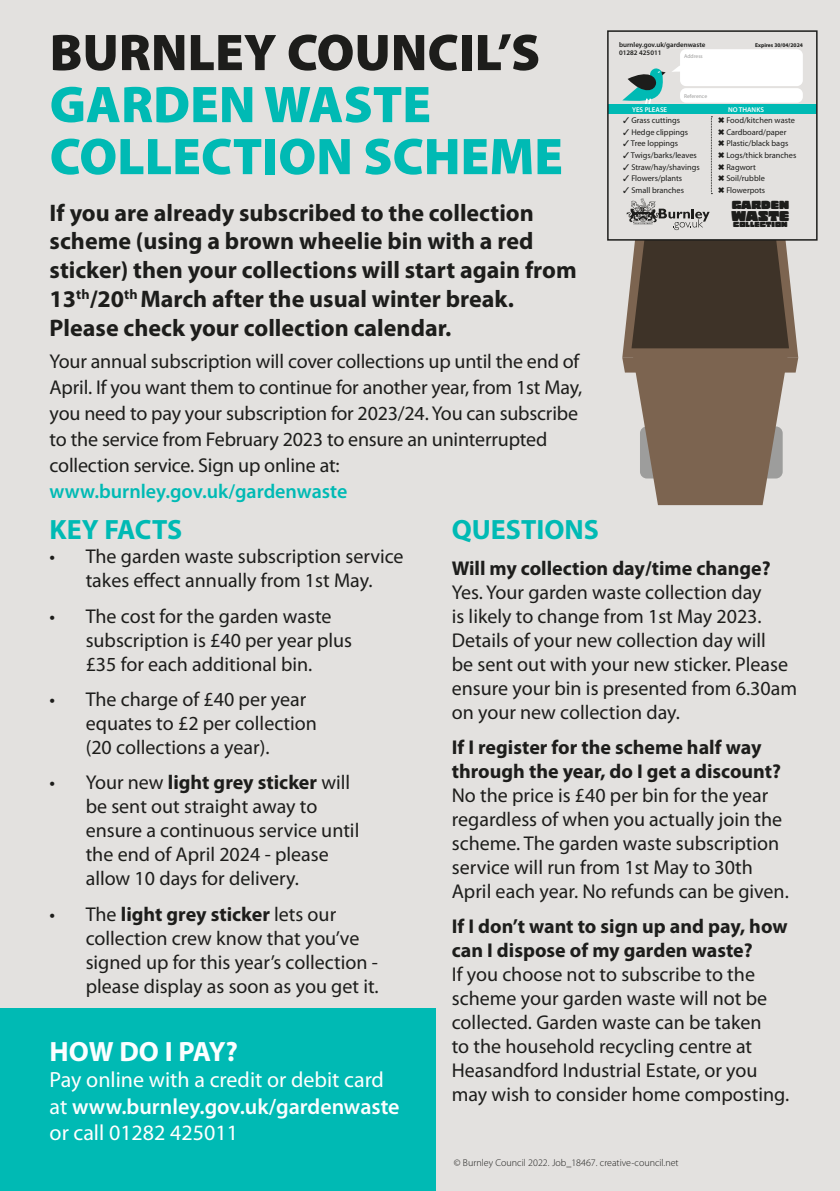
<style>
.page{position:relative;width:840px;height:1191px;background:#fff}
.page>*{position:absolute;margin:0;border:0;box-sizing:border-box;transform-origin:0 0}
.t1{font:900 52px/52px "Myriad Pro";color:#00bab4}
.t2{font:900 52px "Myriad Pro";color:#1d1d1b}
.t3{font:700 28px "Myriad Pro";color:#00bab4}
.t4{font:700 28px "Myriad Pro";letter-spacing:-.005em;color:#fcfeff}
.t5{font:700 24px/28.8px "Myriad Pro";color:#1d1d1b}
.t6{font:22px/26.4px "Myriad Pro";color:#fff}
.t7{font:20px/24px "Myriad Pro";color:#1d1d1b}
.t8{font:700 20px/24px "Myriad Pro";color:#1d1d1b}
.t9{font:600 20px "Myriad Pro";color:#00bab4}
.t10{font:13.2px "Copal Std Solid";letter-spacing:-.01em;color:#1d1d1b}
.t11{font:11px "Copal Std Solid";color:#1d1d1b}
.t12{font:300 10px "Myriad Pro";color:#1d1d1b}
.t13{font:8.4px/11.6px "Myriad Pro";color:#1d1d1b}
.t14{font:600 7px/8.4px "Myriad Pro";color:#1d1d1b}
.t15{font:600 7px "Myriad Pro";color:#fff}
.t16{font:7px "Copal Std Solid";color:#1d1d1b}
.t17{font:700 5.6px "Myriad Pro";color:#1d1d1b}
.t18{font:5.6px "Myriad Pro";color:#9d9d9c}
.s1{font-weight:700}
.s2{font-weight:600;color:#fcfeff}
</style>
<div class="page">
<div style="left:0;top:0;width:839px;height:1191px;background:#e3e1df"></div>
<div style="left:0;top:1008px;width:435px;height:183px;background:#00bab4"></div>
<div style="left:607px;top:105px;width:209px;height:9px;background:#00bab4"></div>
<div style="left:679px;top:49px;width:123px;height:37px;background:#fff;border-radius:6px"></div>
<div style="left:679px;top:88px;width:123px;height:15px;background:#fff;border-radius:6px"></div>
<svg style="left:622px;top:64px;width:61px;height:41px"></svg>
<svg style="left:622px;top:116px;width:175px;height:389px"></svg>
<div style="left:606px;top:30px;width:211px;height:211px;border:2px solid #1d1d1b"></div>
<h1 class="t2" style="left:50px;top:23px;width:491px">BURNLEY COUNCIL’S</h1>
<h1 class="t1" style="left:50px;top:79px;width:514px">GARDEN WASTE<br>COLLECTION SCHEME</h1>
<p class="t5" style="left:50px;top:198px;width:528px">If you are already subscribed to the collection scheme (using a brown wheelie bin with a red sticker) then your collections will start again from 13<sup>th</sup>/20<sup>th</sup> March after the usual winter break.<br>Please check your collection calendar.</p>
<p class="t7" style="left:50px;top:347px;width:534px;line-height:26px">Your annual subscription will cover collections up until the end of April. If you want them to continue for another year, from 1st May, you need to pay your subscription for 2023/24. You can subscribe to the service from February 2023 to ensure an uninterrupted collection service. Sign up online at:</p>
<p class="t9" style="left:50px;top:480px;width:299px">www.burnley.gov.uk/gardenwaste</p>
<p class="t14" style="left:618px;top:41px;width:88px">burnley.gov.uk/gardenwaste<br>01282 425011</p>
<p class="t17" style="left:754px;top:42px;width:49px">Expires 30/04/2024</p>
<p class="t18" style="left:683px;top:53px;width:20px">Address</p>
<p class="t18" style="left:683px;top:92px;width:25px">Reference</p>
<p class="t15" style="left:631px;top:106px;width:37px">YES PLEASE</p>
<p class="t15" style="left:727px;top:106px;width:37px">NO THANKS</p>
<p class="t13" style="left:623px;top:114px;width:58px">✓ Grass cuttings</p>
<p class="t13" style="left:623px;top:126px;width:66px">✓ Hedge clippings</p>
<p class="t13" style="left:623px;top:137px;width:56px">✓ Tree loppings</p>
<p class="t13" style="left:623px;top:149px;width:75px">✓ Twigs/barks/leaves</p>
<p class="t13" style="left:623px;top:161px;width:78px">✓ Straw/hay/shavings</p>
<p class="t13" style="left:623px;top:172px;width:60px">✓ Flowers/plants</p>
<p class="t13" style="left:623px;top:184px;width:62px">✓ Small branches</p>
<p class="t13" style="left:717px;top:114px;width:79px">✖ Food/kitchen waste ✖ Cardboard/paper<br>✖ Plastic/black bags ✖ Logs/thick branches ✖ Ragwort<br>✖ Soil/rubble<br>✖ Flowerpots</p>
<p class="t11" style="left:731px;top:199px;width:59px">GARDEN</p>
<p class="t10" style="left:731px;top:208px;width:59px">WASTE</p>
<p class="t16" style="left:732px;top:221px;width:56px">COLLECTION</p>
<h2 class="t3" style="left:50px;top:514px;width:134px">KEY FACTS</h2>
<p class="t7" style="left:50px;top:544px;width:355px;text-align:center">• The garden waste subscription service takes effect annually from 1st May.</p>
<p class="t7" style="left:86px;top:603px;width:268px;text-indent:-36px">• The cost for the garden waste subscription is £40 per year plus £35 for each additional bin.</p>
<p class="t7" style="left:86px;top:687px;width:233px;text-indent:-36px">• The charge of £40 per year equates to £2 per collection (20 collections a year).</p>
<p class="t7" style="left:86px;top:770px;width:275px;text-indent:-36px">• Your new <span class="s1">light grey sticker</span> will be sent out straight away to ensure a continuous service until the end of April 2024 - please allow 10 days for delivery.</p>
<p class="t7" style="left:86px;top:901px;width:294px;text-indent:-36px">• The <span class="s1">light grey sticker</span> lets our collection crew know that you’ve signed up for this year’s collection - please display as soon as you get it.</p>
<h2 class="t4" style="left:50px;top:1035px;width:190px">HOW DO I PAY?</h2>
<p class="t6" style="left:50px;top:1066px;width:351px">Pay online with a credit or debit card at <span class="s2">www.burnley.gov.uk/gardenwaste </span>or call 01282 425011</p>
<h2 class="t3" style="left:451px;top:514px;width:149px">QUESTIONS</h2>
<p class="t8" style="left:451px;top:556px;width:320px">Will my collection day/time change?</p>
<p class="t7" style="left:451px;top:579px;width:346px">Yes. Your garden waste collection day<br>is likely to change from 1st May 2023.<br>Details of your new collection day will<br>be sent out with your new sticker. Please ensure your bin is presented from 6.30am on your new collection day.</p>
<p class="t8" style="left:451px;top:735px;width:331px">If I register for the scheme half way through the year, do I get a discount?</p>
<p class="t7" style="left:451px;top:783px;width:338px">No the price is £40 per bin for the year regardless of when you actually join the scheme. The garden waste subscription service will run from 1st May to 30th April each year. No refunds can be given.</p>
<p class="t8" style="left:451px;top:915px;width:337px">If I don’t want to sign up and pay, how can I dispose of my garden waste?</p>
<p class="t7" style="left:451px;top:962px;width:339px">If you choose not to subscribe to the scheme your garden waste will not be collected. Garden waste can be taken<br>to the household recycling centre at Heasandford Industrial Estate, or you may wish to consider home composting.</p>
<p class="t12" style="left:453px;top:1157px;width:226px">© Burnley Council 2022. Job_18467. creative-council.net</p>
</div>
